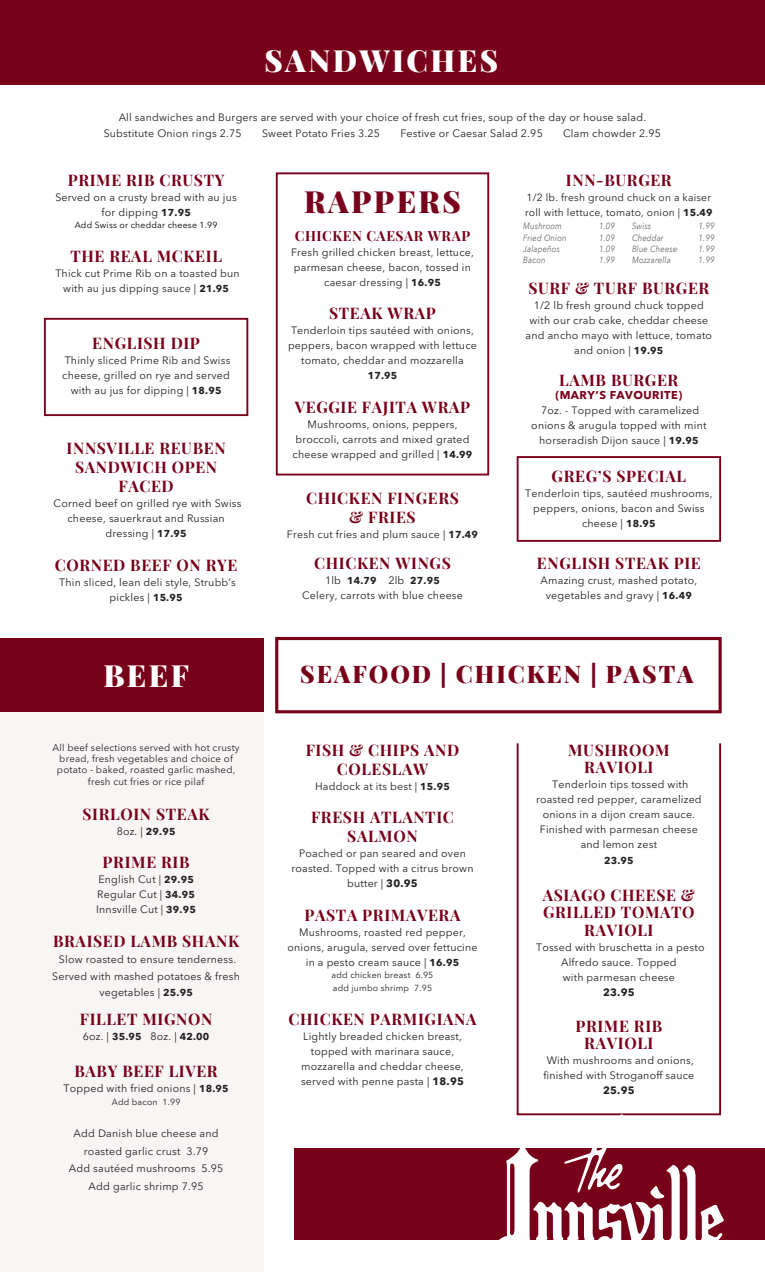
<style>
.page{position:relative;width:765px;height:1283px;background:#fff}
.page>*{position:absolute;margin:0;border:0;box-sizing:border-box;transform-origin:0 0}
.t1{font:900 30px "Playfair Display";letter-spacing:.08em;color:#fff}
.t2{font:900 30px "Playfair Display";letter-spacing:.08em;color:#78011c}
.t3{font:900 23.75px "Playfair Display";letter-spacing:.08em;color:#78011a}
.t4{font:700 15.62px/18.8px "Playfair Display";letter-spacing:.04em;color:#78011a;text-align:center}
.t5{font:700 13.75px "Playfair Display";letter-spacing:.04em;color:#78011a}
.t6{font:700 11.25px "Avenir Next LT Pro";letter-spacing:.04em;color:#78011a}
.t7{font:10.62px/15px "Avenir Next Cyr";letter-spacing:.02em;color:#231f20;text-align:center}
.t8{font:700 10.62px "Avenir Next LT Pro";letter-spacing:.02em;color:#231f20}
.t9{font:10.25px/15px "Avenir Next Cyr";letter-spacing:.02em;color:#231f20}
.t10{font:700 10px "Avenir Next LT Pro";letter-spacing:.02em;color:#231f20}
.t11{font:9.75px/11.2px "Avenir Next Cyr";letter-spacing:.02em;color:#231f20;text-align:center}
.t12{font:italic 9px "Avenir Next";letter-spacing:.02em;color:#666;scale:.85 1}
.t13{font:8.75px/12.5px "Avenir Next Cyr";letter-spacing:.02em;color:#231f20}
.t14{font:8.75px "Avenir Next Cyr";letter-spacing:.02em;color:#000}
.s1{font-family:"Avenir Next LT Pro";font-weight:700;font-size:10px}
.s2{font-family:"Avenir Next Cyr";font-weight:400;font-size:10.62px}
.s3{font-family:"Avenir Next LT Pro";font-weight:700}
</style>
<div class="page">
<div style="left:0;top:638px;width:264px;height:74px;background:#78011a"></div>
<div style="left:0;top:0;width:765px;height:84px;background:#78011a"></div>
<div style="left:0;top:712px;width:264px;height:559px;background:#f7f6f5"></div>
<div style="left:44px;top:318px;width:204px;height:98px;border:2px solid #78011a"></div>
<div style="left:276px;top:172px;width:213px;height:303px;border:2px solid #78011a"></div>
<div style="left:517px;top:456px;width:204px;height:86px;border:2px solid #78011a"></div>
<div style="left:275px;top:637px;width:447px;height:76px;border:3px solid #78011a"></div>
<div style="left:517px;top:742px;width:204px;height:373px;border:2px solid #78011a"></div>
<div style="left:294px;top:1148px;width:471px;height:92px;background:#78011a"></div>
<svg style="left:499px;top:1113px;width:225px;height:127px"></svg>
<h1 class="t1" style="left:264px;top:37px;width:235px">SANDWICHES</h1>
<p class="t7" style="left:104px;top:109px;width:544px;line-height:16.2px;text-align:left;text-indent:15px">All sandwiches and Burgers are served with your choice of fresh cut fries, soup of the day or house salad.<br>Substitute Onion rings 2.75</p>
<p class="t7" style="left:262px;top:126px;width:120px">Sweet Potato Fries 3.25</p>
<p class="t7" style="left:400px;top:126px;width:144px">Festive or Caesar Salad 2.95</p>
<p class="t7" style="left:563px;top:126px;width:99px">Clam chowder 2.95</p>
<h3 class="t4" style="left:68px;top:169px;width:158px">PRIME RIB CRUSTY</h3>
<p class="t7" style="left:55px;top:189px;width:183px">Served on a crusty bread with au jus for dipping <span class="s1">17.95</span></p>
<p class="t14" style="left:75px;top:220px;width:144px">Add Swiss or cheddar cheese 1.99</p>
<h3 class="t4" style="left:70px;top:245px;width:153px">THE REAL MCKEIL</h3>
<p class="t7" style="left:55px;top:266px;width:186px">Thick cut Prime Rib on a toasted bun with au jus dipping sauce | <span class="s1">21.95</span></p>
<h3 class="t4" style="left:92px;top:333px;width:109px">ENGLISH DIP</h3>
<p class="t7" style="left:62px;top:353px;width:170px">Thinly sliced Prime Rib and Swiss cheese, grilled on rye and served with au jus for dipping | <span class="s1">18.95</span></p>
<h3 class="t4" style="left:67px;top:438px;width:161px">INNSVILLE REUBEN<br>SANDWICH OPEN<br>FACED</h3>
<p class="t7" style="left:54px;top:496px;width:189px">Corned beef on grilled rye with Swiss cheese, sauerkraut and Russian dressing | <span class="s1">17.95</span></p>
<h3 class="t4" style="left:55px;top:554px;width:184px">CORNED BEEF ON RYE</h3>
<p class="t7" style="left:59px;top:574px;width:178px">Thin sliced, lean deli style, Strubb’s pickles | <span class="s1">15.95</span></p>
<h1 class="t1" style="left:103px;top:652px;width:87px">BEEF</h1>
<p class="t11" style="left:53px;top:742px;width:189px">All beef selections served with hot crusty bread, fresh vegetables and choice of potato - baked, roasted garlic mashed, fresh cut fries or rice pilaf</p>
<h3 class="t4" style="left:83px;top:803px;width:129px">SIRLOIN STEAK</h3>
<p class="t7" style="left:117px;top:823px;width:60px">8oz. | <span class="s1">29.95</span></p>
<h3 class="t4" style="left:103px;top:851px;width:88px">PRIME RIB</h3>
<p class="t7" style="left:96px;top:872px;width:101px;text-align:left">English Cut | <span class="s1">29.95<br></span>Regular Cut | <span class="s1">34.95<br></span>Innsville Cut | <span class="s1">39.95</span></p>
<h3 class="t4" style="left:53px;top:930px;width:188px">BRAISED LAMB SHANK</h3>
<p class="t7" style="left:52px;top:951px;width:189px;line-height:16.2px">Slow roasted to ensure tenderness.<br>Served with mashed potatoes &amp; fresh vegetables | <span class="s1">25.95</span></p>
<h3 class="t4" style="left:80px;top:1008px;width:134px">FILLET MIGNON</h3>
<p class="t7" style="left:83px;top:1028px;width:128px">6oz. | <span class="s1">35.95</span> 8oz. | <span class="s1">42.00</span></p>
<h3 class="t4" style="left:74px;top:1060px;width:145px">BABY BEEF LIVER</h3>
<p class="t7" style="left:64px;top:1081px;width:167px">Topped with fried onions | <span class="s1">18.95</span></p>
<p class="t13" style="left:112px;top:1095px;width:70px">Add bacon 1.99</p>
<p class="t7" style="left:69px;top:1124px;width:156px;line-height:17.5px">Add Danish blue cheese and roasted garlic crust 3.79<br>Add sautéed mushrooms 5.95<br>Add garlic shrimp 7.95</p>
<h1 class="t2" style="left:304px;top:178px;width:158px">RAPPERS</h1>
<p class="t5" style="left:295px;top:225px;width:177px">CHICKEN CAESAR WRAP</p>
<p class="t7" style="left:291px;top:244px;width:184px">Fresh grilled chicken breast, lettuce, parmesan cheese, bacon, tossed in caesar dressing | <span class="s1">16.95</span></p>
<h3 class="t4" style="left:329px;top:303px;width:108px">STEAK WRAP</h3>
<p class="t7" style="left:288px;top:323px;width:190px">Tenderloin tips sautéed with onions, peppers, bacon wrapped with lettuce tomato, cheddar and mozzarella</p>
<p class="t10" style="left:368px;top:370px;width:31px">17.95</p>
<h3 class="t4" style="left:295px;top:396px;width:177px">VEGGIE FAJITA WRAP</h3>
<p class="t7" style="left:293px;top:417px;width:181px">Mushrooms, onions, peppers, broccoli, carrots and mixed grated cheese wrapped and grilled | <span class="s1">14.99</span></p>
<h3 class="t4" style="left:306px;top:488px;width:154px">CHICKEN FINGERS &amp; FRIES</h3>
<p class="t7" style="left:287px;top:527px;width:193px">Fresh cut fries and plum sauce | <span class="s1">17.49</span></p>
<h3 class="t4" style="left:314px;top:553px;width:138px">CHICKEN WINGS</h3>
<p class="t10" style="left:325px;top:575px;width:116px"><span class="s2">1lb</span> 14.79 <span class="s2">2lb</span> 27.95</p>
<p class="t7" style="left:302px;top:588px;width:162px">Celery, carrots with blue cheese</p>
<h3 class="t4" style="left:566px;top:169px;width:107px">INN-BURGER</h3>
<p class="t9" style="left:525px;top:189px;width:189px">1/2 lb. fresh ground chuck on a kaiser roll with lettuce, tomato, onion | <span class="s1">15.49</span></p>
<p class="t12" style="left:523px;top:221px;width:47px">Mushroom</p>
<p class="t12" style="left:599px;top:221px;width:20px">1.09</p>
<p class="t12" style="left:632px;top:221px;width:24px">Swiss</p>
<p class="t12" style="left:699px;top:221px;width:20px">1.99</p>
<p class="t12" style="left:523px;top:232px;width:52px">Fried Onion</p>
<p class="t12" style="left:599px;top:232px;width:20px">1.09</p>
<p class="t12" style="left:632px;top:232px;width:39px">Cheddar</p>
<p class="t12" style="left:699px;top:232px;width:20px">1.99</p>
<p class="t12" style="left:523px;top:243px;width:45px">Jalapeños</p>
<p class="t12" style="left:599px;top:243px;width:20px">1.09</p>
<p class="t12" style="left:632px;top:243px;width:55px">Blue Cheese</p>
<p class="t12" style="left:699px;top:243px;width:20px">1.99</p>
<p class="t12" style="left:523px;top:255px;width:28px">Bacon</p>
<p class="t12" style="left:599px;top:255px;width:20px">1.99</p>
<p class="t12" style="left:632px;top:255px;width:47px">Mozzarella</p>
<p class="t12" style="left:699px;top:255px;width:20px">1.99</p>
<h3 class="t4" style="left:528px;top:278px;width:183px">SURF &amp; TURF BURGER</h3>
<p class="t7" style="left:526px;top:298px;width:188px">1/2 lb fresh ground chuck topped with our crab cake, cheddar cheese and ancho mayo with lettuce, tomato and onion | <span class="s1">19.95</span></p>
<h3 class="t4" style="left:559px;top:369px;width:121px">LAMB BURGER</h3>
<p class="t6" style="left:556px;top:388px;width:128px">(MARY’S FAVOURITE)</p>
<p class="t7" style="left:531px;top:403px;width:177px">7oz. - Topped with caramelized onions &amp; arugula topped with mint horseradish Dijon sauce | <span class="s1">19.95</span></p>
<h3 class="t4" style="left:552px;top:465px;width:136px">GREG’S SPECIAL</h3>
<p class="t7" style="left:525px;top:485px;width:189px">Tenderloin tips, sautéed mushrooms, peppers, onions, bacon and Swiss cheese | <span class="s1">18.95</span></p>
<h3 class="t4" style="left:537px;top:552px;width:165px">ENGLISH STEAK PIE</h3>
<p class="t7" style="left:541px;top:573px;width:158px">Amazing crust, mashed potato, vegetables and gravy | <span class="s1">16.49</span></p>
<h2 class="t3" style="left:300px;top:655px;width:395px">SEAFOOD | CHICKEN | PASTA</h2>
<h3 class="t4" style="left:306px;top:739px;width:155px">FISH &amp; CHIPS AND<br>COLESLAW</h3>
<p class="t7" style="left:315px;top:778px;width:136px">Haddock at its best | <span class="s1">15.95</span></p>
<h3 class="t4" style="left:311px;top:806px;width:144px">FRESH ATLANTIC<br>SALMON</h3>
<p class="t7" style="left:291px;top:846px;width:184px">Poached or pan seared and oven roasted. Topped with a citrus brown butter | <span class="s3">30.95</span></p>
<h3 class="t4" style="left:305px;top:904px;width:158px">PASTA PRIMAVERA</h3>
<p class="t7" style="left:287px;top:924px;width:192px">Mushrooms, roasted red pepper, onions, arugula, served over fettucine in a pesto cream sauce | <span class="s1">16.95</span></p>
<p class="t13" style="left:332px;top:969px;width:103px">add chicken breast 6.95 add jumbo shrimp 7.95</p>
<h3 class="t4" style="left:288px;top:1008px;width:190px">CHICKEN PARMIGIANA</h3>
<p class="t7" style="left:301px;top:1028px;width:164px">Lightly breaded chicken breast, topped with marinara sauce, mozzarella and cheddar cheese, served with penne pasta | <span class="s3">18.95</span></p>
<h3 class="t4" style="left:568px;top:739px;width:103px;line-height:17.5px">MUSHROOM<br>RAVIOLI</h3>
<p class="t7" style="left:536px;top:777px;width:167px">Tenderloin tips tossed with roasted red pepper, caramelized onions in a dijon cream sauce.<br>Finished with parmesan cheese and lemon zest</p>
<p class="t10" style="left:604px;top:854px;width:31px">23.95</p>
<h3 class="t4" style="left:543px;top:884px;width:154px;line-height:17.5px">ASIAGO CHEESE &amp;<br>GRILLED TOMATO<br>RAVIOLI</h3>
<p class="t7" style="left:536px;top:939px;width:170px">Tossed with bruschetta in a pesto<br>Alfredo sauce. Topped<br>with parmesan cheese</p>
<p class="t8" style="left:603px;top:985px;width:33px">23.95</p>
<h3 class="t4" style="left:575px;top:1016px;width:88px;line-height:17.5px">PRIME RIB<br>RAVIOLI</h3>
<p class="t7" style="left:543px;top:1053px;width:152px">With mushrooms and onions, finished with Stroganoff sauce</p>
<p class="t8" style="left:603px;top:1084px;width:33px">25.95</p>
</div>
